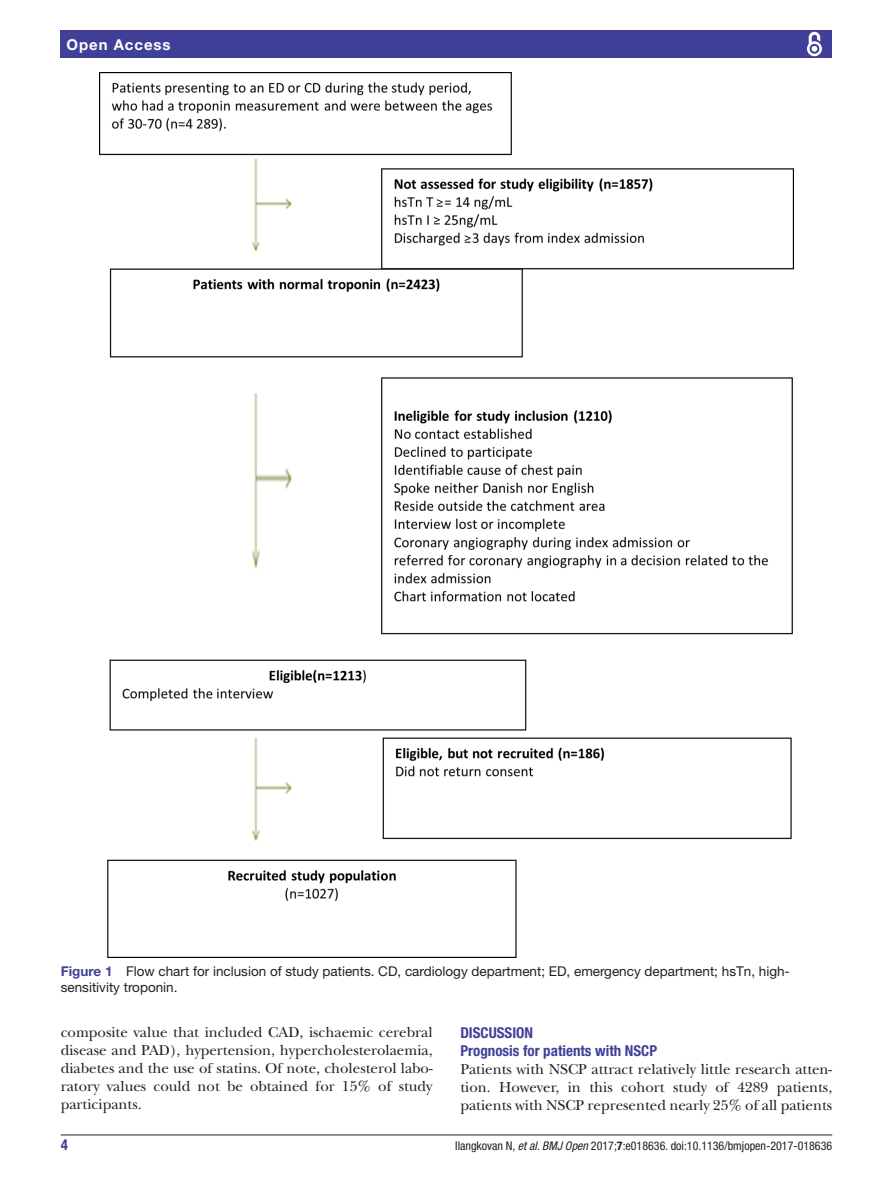
<style>
.page{position:relative;width:893px;height:1191px;background:#fff}
.page>*{position:absolute;margin:0;border:0;box-sizing:border-box;transform-origin:0 0}
.t1{font:15px/18px "New Baskerville";color:#231f20;text-align:justify}
.t2{font:700 condensed 15px/18px "Helvetica Neue LT Std";color:#414099}
.t3{font:700 15px "Helvetica Neue LT Std";letter-spacing:.065em;color:#fff}
.t4{font:13.5px/16.2px "Helvetica Neue LT Std";color:#231f20}
.t5{font:condensed 12px "Helvetica Neue LT Std";color:#231f20}
.s1{font-weight:700;color:#414099}
.s2{font-style:italic}
.s3{font-weight:700}
</style>
<div class="page">
<hr style="left:61px;top:1134px;width:771px;height:1px;background:#231f20">
<div style="left:61px;top:31px;width:771px;height:27px;background:#414099"></div>
<svg style="left:807px;top:31px;width:15px;height:26px"></svg>
<img style="left:99px;top:73px;width:695px;height:884px">
<p class="t3" style="left:66px;top:35px;width:106px">Open Access</p>
<p class="t4" style="left:61px;top:962px;width:731px"><span class="s1">Figure 1</span> Flow chart for inclusion of study patients. CD, cardiology department; ED, emergency department; hsTn, high&shy;sensitivity troponin.</p>
<p class="t1" style="left:61px;top:1023px;width:373px">composite value that included CAD, ischaemic cerebral disease and PAD), hypertension, hypercholesterolaemia, diabetes and the use of statins. Of note, cholesterol labo&shy;ratory values could not be obtained for 15% of study participants.</p>
<p class="t2" style="left:460px;top:1023px;width:198px">Discussion<br>Prognosis for patients with NSCP</p>
<p class="t1" style="left:460px;top:1060px;width:373px">Patients with NSCP attract relatively little research atten&shy;tion. However, in this cohort study of 4289 patients, patients with NSCP represented nearly 25% of all patients</p>
<p class="t2" style="left:61px;top:1135px;width:9px">4</p>
<p class="t5" style="left:455px;top:1138px;width:378px">Ilangkovan N, <span class="s2">et al</span>. <span class="s2">BMJ Open</span> 2017;<span class="s3">7</span>:e018636. doi:10.1136/bmjopen-2017-018636</p>
</div>
